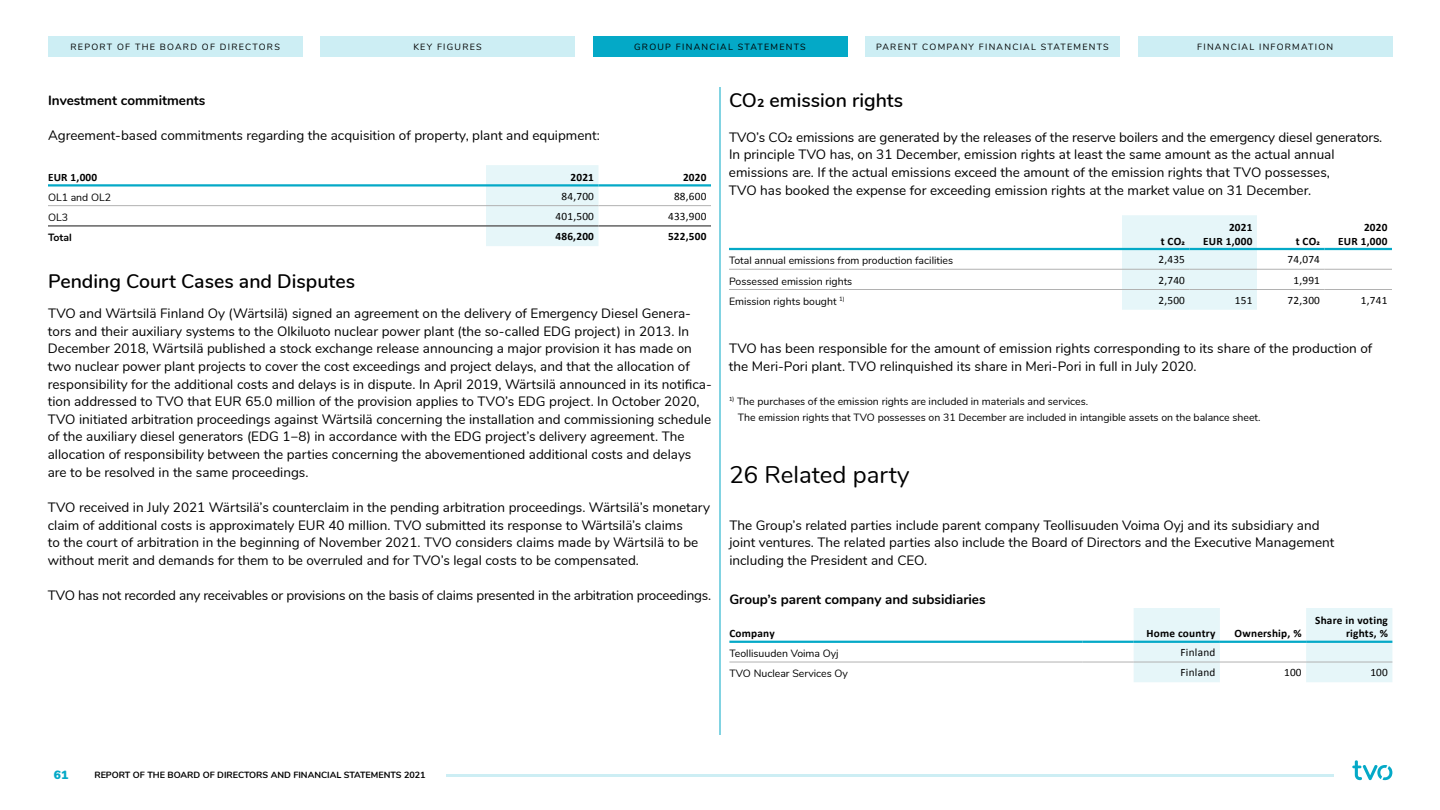
<style>
.page{position:relative;width:1440px;height:810px;background:#fff}
.page>*{position:absolute;margin:0;border:0;box-sizing:border-box;transform-origin:0 0}
.t1{font:24px "Nunito";color:#000}
.t2{font:600 19.5px "Nunito";color:#000}
.t3{font:13.5px/17.6px "Nunito";color:#000}
.t4{font:700 13.5px "Nunito";color:#000}
.t5{font:900 12px "Nunito";color:#04a9c7}
.t6{font:700 11.25px/13.5px "Calibri";letter-spacing:.02em;color:#000;text-align:right}
.t7{font:11.25px "Calibri";letter-spacing:.02em;color:#000}
.t8{font:10.5px/16.5px "Nunito";color:#000}
.t9{font:700 10.5px "Nunito";color:#000}
.t10{font:9px "Nunito";letter-spacing:.14em;color:#000}
.t11{font:700 9px "Nunito";color:#000}
</style>
<div class="page">
<svg style="left:1134px;top:608px;width:258px;height:74px"></svg>
<hr style="left:729px;top:662px;width:354px;height:1px;background:#b1b1b1">
<hr style="left:1083px;top:662px;width:51px;height:1px;background:#b1b1b1">
<hr style="left:1134px;top:662px;width:86px;height:1px;background:#b1b1b1">
<hr style="left:1220px;top:662px;width:86px;height:1px;background:#b1b1b1">
<hr style="left:1306px;top:662px;width:86px;height:1px;background:#b1b1b1">
<hr style="left:729px;top:641px;width:354px;height:2px;background:#04a9c7">
<hr style="left:1083px;top:641px;width:51px;height:2px;background:#04a9c7">
<hr style="left:1134px;top:641px;width:86px;height:2px;background:#04a9c7">
<hr style="left:1220px;top:641px;width:86px;height:2px;background:#04a9c7">
<hr style="left:1306px;top:641px;width:86px;height:2px;background:#04a9c7">
<div style="left:486px;top:165px;width:112px;height:81px;background:#e6f6f9"></div>
<hr style="left:48px;top:184px;width:438px;height:3px;background:#04a9c7">
<hr style="left:48px;top:205px;width:438px;height:1px;background:#b1b1b1">
<hr style="left:486px;top:205px;width:112px;height:1px;background:#b1b1b1">
<hr style="left:598px;top:205px;width:113px;height:1px;background:#b1b1b1">
<hr style="left:48px;top:225px;width:438px;height:2px;background:#646464">
<hr style="left:486px;top:225px;width:112px;height:2px;background:#646464">
<hr style="left:598px;top:225px;width:113px;height:2px;background:#646464">
<hr style="left:486px;top:184px;width:112px;height:3px;background:#04a9c7">
<hr style="left:598px;top:184px;width:113px;height:3px;background:#04a9c7">
<div style="left:1122px;top:215px;width:135px;height:95px;background:#e6f6f9"></div>
<hr style="left:729px;top:289px;width:342px;height:1px;background:#b1b1b1">
<hr style="left:1071px;top:289px;width:51px;height:1px;background:#b1b1b1">
<hr style="left:1122px;top:289px;width:68px;height:1px;background:#b1b1b1">
<hr style="left:1190px;top:289px;width:67px;height:1px;background:#b1b1b1">
<hr style="left:1257px;top:289px;width:67px;height:1px;background:#b1b1b1">
<hr style="left:1324px;top:289px;width:68px;height:1px;background:#b1b1b1">
<hr style="left:729px;top:248px;width:342px;height:2px;background:#04a9c7">
<hr style="left:1071px;top:248px;width:51px;height:2px;background:#04a9c7">
<hr style="left:1122px;top:248px;width:68px;height:2px;background:#04a9c7">
<hr style="left:1190px;top:248px;width:67px;height:2px;background:#04a9c7">
<hr style="left:1257px;top:248px;width:67px;height:2px;background:#04a9c7">
<hr style="left:1324px;top:248px;width:68px;height:2px;background:#04a9c7">
<hr style="left:729px;top:269px;width:342px;height:1px;background:#b1b1b1">
<hr style="left:1071px;top:269px;width:51px;height:1px;background:#b1b1b1">
<hr style="left:1122px;top:269px;width:68px;height:1px;background:#b1b1b1">
<hr style="left:1190px;top:269px;width:67px;height:1px;background:#b1b1b1">
<hr style="left:1257px;top:269px;width:67px;height:1px;background:#b1b1b1">
<hr style="left:1324px;top:269px;width:68px;height:1px;background:#b1b1b1">
<hr style="left:720px;top:87px;width:1px;height:648px;background:#04a9c7">
<svg style="left:1352px;top:760px;width:40px;height:20px"></svg>
<hr style="left:447px;top:774px;width:887px;height:3px;background:#cdeef4">
<div style="left:48px;top:36px;width:254px;height:21px;background:#cdeef4"></div>
<div style="left:320px;top:36px;width:255px;height:21px;background:#cdeef4"></div>
<div style="left:865px;top:36px;width:255px;height:21px;background:#cdeef4"></div>
<div style="left:1138px;top:36px;width:254px;height:21px;background:#cdeef4"></div>
<div style="left:593px;top:36px;width:254px;height:21px;background:#04a9c7"></div>
<p class="t10" style="left:71px;top:40px;width:211px">REPORT OF THE BOARD OF DIRECTORS</p>
<p class="t10" style="left:413px;top:40px;width:70px">KEY FIGURES</p>
<p class="t10" style="left:634px;top:40px;width:173px">GROUP FINANCIAL STATEMENTS</p>
<p class="t10" style="left:876px;top:40px;width:234px">PARENT COMPANY FINANCIAL STATEMENTS</p>
<p class="t10" style="left:1197px;top:40px;width:137px">FINANCIAL INFORMATION</p>
<p class="t4" style="left:48px;top:91px;width:159px">Investment commitments</p>
<p class="t3" style="left:48px;top:126px;width:553px">Agreement-based commitments regarding the acquisition of property, plant and equipment:</p>
<p class="t6" style="left:48px;top:170px;width:51px">EUR 1,000</p>
<p class="t6" style="left:571px;top:170px;width:25px">2021</p>
<p class="t6" style="left:683px;top:170px;width:25px">2020</p>
<p class="t8" style="left:48px;top:188px;width:65px">OL1 and OL2</p>
<p class="t7" style="left:562px;top:188px;width:34px">84,700</p>
<p class="t7" style="left:674px;top:188px;width:34px">88,600</p>
<p class="t8" style="left:48px;top:209px;width:21px">OL3</p>
<p class="t7" style="left:556px;top:208px;width:40px">401,500</p>
<p class="t7" style="left:668px;top:208px;width:40px">433,900</p>
<p class="t9" style="left:48px;top:230px;width:25px">Total</p>
<p class="t6" style="left:556px;top:229px;width:40px">486,200</p>
<p class="t6" style="left:668px;top:229px;width:40px">522,500</p>
<h2 class="t2" style="left:48px;top:267px;width:309px">Pending Court Cases and Disputes</h2>
<p class="t3" style="left:48px;top:304px;width:665px">TVO and Wärtsilä Finland Oy (Wärtsilä) signed an agreement on the delivery of Emergency Diesel Genera&shy;tors and their auxiliary systems to the Olkiluoto nuclear power plant (the so-called EDG project) in 2013. In December 2018, Wärtsilä published a stock exchange release announcing a major provision it has made on two nuclear power plant projects to cover the cost exceedings and project delays, and that the allocation of responsibility for the additional costs and delays is in dispute. In April 2019, Wärtsilä announced in its notifica&shy;tion addressed to TVO that EUR 65.0 million of the provision applies to TVO’s EDG project. In October 2020, TVO initiated arbitration proceedings against Wärtsilä concerning the installation and commissioning schedule of the auxiliary diesel generators (EDG 1−8) in accordance with the EDG project’s delivery agreement. The allocation of responsibility between the parties concerning the abovementioned additional costs and delays are to be resolved in the same proceedings.</p>
<p class="t3" style="left:48px;top:498px;width:664px">TVO received in July 2021 Wärtsilä’s counterclaim in the pending arbitration proceedings. Wärtsilä’s monetary claim of additional costs is approximately EUR 40 million. TVO submitted its response to Wärtsilä’s claims<br>to the court of arbitration in the beginning of November 2021. TVO considers claims made by Wärtsilä to be without merit and demands for them to be overruled and for TVO’s legal costs to be compensated.</p>
<p class="t3" style="left:48px;top:586px;width:665px">TVO has not recorded any receivables or provisions on the basis of claims presented in the arbitration proceedings.</p>
<h2 class="t2" style="left:729px;top:86px;width:176px">CO2 emission rights</h2>
<p class="t3" style="left:729px;top:127px;width:655px">TVO’s CO2 emissions are generated by the releases of the reserve boilers and the emergency diesel generators.<br>In principle TVO has, on 31 December, emission rights at least the same amount as the actual annual emissions are. If the actual emissions exceed the amount of the emission rights that TVO possesses,<br>TVO has booked the expense for exceeding emission rights at the market value on 31 December.</p>
<p class="t6" style="left:1161px;top:234px;width:26px">t CO2</p>
<p class="t6" style="left:1203px;top:220px;width:51px">2021<br>EUR 1,000</p>
<p class="t6" style="left:1296px;top:234px;width:26px">t CO2</p>
<p class="t6" style="left:1338px;top:220px;width:51px">2020<br>EUR 1,000</p>
<p class="t8" style="left:729px;top:252px;width:226px">Total annual emissions from production facilities</p>
<p class="t7" style="left:1158px;top:252px;width:28px">2,435</p>
<p class="t7" style="left:1288px;top:252px;width:34px">74,074</p>
<p class="t8" style="left:729px;top:272px;width:125px">Possessed emission rights</p>
<p class="t7" style="left:1158px;top:272px;width:28px">2,740</p>
<p class="t7" style="left:1293px;top:272px;width:28px">1,991</p>
<p class="t8" style="left:729px;top:292px;width:117px">Emission rights bought <sup>1)</sup></p>
<p class="t7" style="left:1158px;top:292px;width:28px">2,500</p>
<p class="t7" style="left:1235px;top:292px;width:19px">151</p>
<p class="t7" style="left:1288px;top:292px;width:34px">72,300</p>
<p class="t7" style="left:1361px;top:292px;width:28px">1,741</p>
<p class="t3" style="left:729px;top:339px;width:645px">TVO has been responsible for the amount of emission rights corresponding to its share of the production of the Meri-Pori plant. TVO relinquished its share in Meri-Pori in full in July 2020.</p>
<p class="t8" style="left:738px;top:393px;width:524px;text-indent:-9px"><sup>1)</sup> The purchases of the emission rights are included in materials and services.<br>The emission rights that TVO possesses on 31 December are included in intangible assets on the balance sheet.</p>
<h1 class="t1" style="left:729px;top:457px;width:182px">26 Related party</h1>
<p class="t3" style="left:729px;top:515px;width:607px">The Group’s related parties include parent company Teollisuuden Voima Oyj and its subsidiary and joint ventures. The related parties also include the Board of Directors and the Executive Management including the President and CEO.</p>
<p class="t4" style="left:729px;top:589px;width:258px">Group’s parent company and subsidiaries</p>
<p class="t6" style="left:729px;top:626px;width:47px">Company</p>
<p class="t6" style="left:1146px;top:626px;width:70px">Home country</p>
<p class="t6" style="left:1235px;top:626px;width:69px">Ownership, %</p>
<p class="t6" style="left:1315px;top:613px;width:74px">Share in voting rights, %</p>
<p class="t8" style="left:729px;top:645px;width:111px">Teollisuuden Voima Oyj</p>
<p class="t7" style="left:1181px;top:645px;width:36px">Finland</p>
<p class="t8" style="left:729px;top:665px;width:120px">TVO Nuclear Services Oy</p>
<p class="t7" style="left:1181px;top:665px;width:36px">Finland</p>
<p class="t7" style="left:1284px;top:665px;width:19px">100</p>
<p class="t7" style="left:1370px;top:665px;width:19px">100</p>
<p class="t5" style="left:54px;top:765px;width:16px">61</p>
<p class="t11" style="left:94px;top:769px;width:333px">REPORT OF THE BOARD OF DIRECTORS AND FINANCIAL STATEMENTS 2021</p>
</div>
